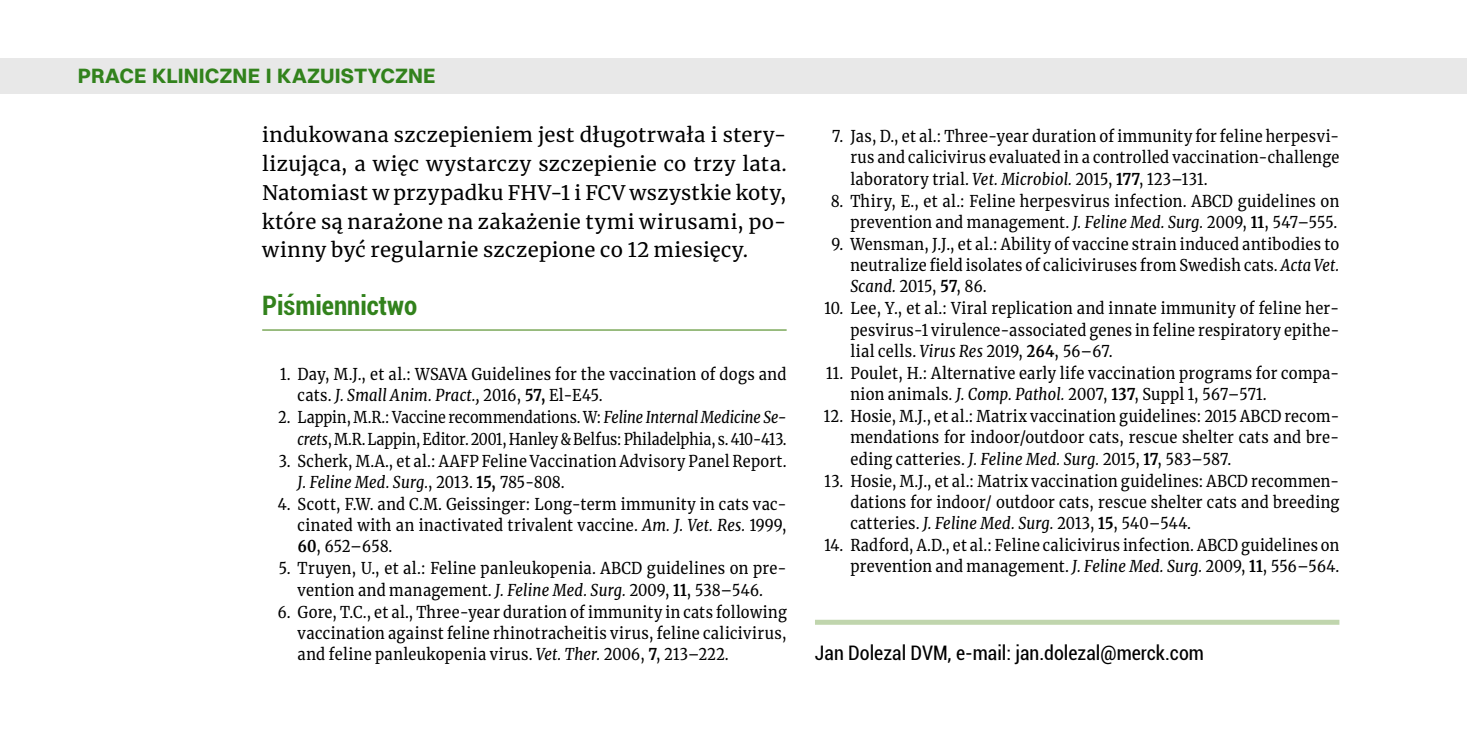
<style>
.page{position:relative;width:1467px;height:740px;background:#fff}
.page>*{position:absolute;margin:0;border:0;box-sizing:border-box;transform-origin:0 0}
.t1{font:700 condensed 26.75px "Roboto";color:#32821c}
.t2{font:700 21px "Switzer";letter-spacing:.005em;color:#32821c}
.t3{font:20px/28.8px "Merriweather";letter-spacing:.02em;color:#000;text-align:justify}
.t4{font:condensed 20px "Roboto";color:#000}
.t5{font:16.25px/21.2px "Merriweather";letter-spacing:.02em;color:#000;text-align:justify;scale:.9 1}
.t6{font:16.25px/21.2px "Merriweather";letter-spacing:.02em;color:#000;text-align:justify;scale:.89 1}
.t7{font:16.25px/21.2px "Merriweather";color:#000;text-align:right;scale:.87 1}
.s1{font-style:italic}
.s2{font-weight:700}
</style>
<div class="page">
<hr style="left:262px;top:329px;width:525px;height:2px;background:#96ba7b">
<div style="left:815px;top:619px;width:524px;height:5px;background:#c0d5ad"></div>
<div style="left:0;top:58px;width:1467px;height:35px;background:#e8e8e8"></div>
<p class="t2" style="left:78px;top:62px;width:359px">PRACE KLINICZNE I KAZUISTYCZNE</p>
<p class="t3" style="left:262px;top:120px;width:526px">indukowana szczepieniem jest długotrwała i stery&shy;lizująca, a więc wystarczy szczepienie co trzy lata.<br>Natomiast w przypadku FHV-1 i FCV wszystkie koty, które są narażone na zakażenie tymi wirusami, po&shy;winny być regularnie szczepione co 12 miesięcy.</p>
<h1 class="t1" style="left:262px;top:286px;width:157px">Piśmiennictwo</h1>
<p class="t5" style="left:298px;top:363px;width:545px;text-indent:-18px">1. Day, M.J., et al.: WSAVA Guidelines for the vaccination of dogs and cats. <span class="s1">J. Small Anim. Pract.,</span> 2016, <span class="s2">57,</span> El-E45.</p>
<p class="t7" style="left:278px;top:406px;width:586px">2. Lappin, M.R.: Vaccine recommendations. W: <span class="s1">Feline Internal Medicine Se&shy;crets</span>, M.R. Lappin, Editor. 2001, Hanley &amp; Belfus: Philadelphia, s. 410-413.</p>
<p class="t6" style="left:298px;top:449px;width:551px;text-indent:-19px">3. Scherk, M.A., et al.: AAFP Feline Vaccination Advisory Panel Report.<br><span class="s1">J. Feline Med. Surg.</span>, 2013. <span class="s2">15,</span> 785-808.</p>
<p class="t5" style="left:298px;top:492px;width:545px;text-indent:-20px">4. Scott, F.W. and C.M. Geissinger: Long-term immunity in cats vac&shy;cinated with an inactivated trivalent vaccine. <span class="s1">Am. J. Vet. Res.</span> 1999, <span class="s2">60</span>, 652–658.</p>
<p class="t5" style="left:278px;top:557px;width:566px;text-align:center">5. Truyen, U., et al.: Feline panleukopenia. ABCD guidelines on pre&shy;vention and management. <span class="s1">J. Feline Med. Surg.</span> 2009, <span class="s2">11</span>, 538–546.</p>
<p class="t6" style="left:298px;top:600px;width:551px;text-indent:-20px">6. Gore, T.C., et al., Three-year duration of immunity in cats following vaccination against feline rhinotracheitis virus, feline calicivirus, and feline panleukopenia virus. <span class="s1">Vet. Ther.</span> 2006, <span class="s2">7</span>, 213–222.</p>
<p class="t5" style="left:850px;top:125px;width:545px;text-indent:-18px">7. Jas, D., et al.: Three-year duration of immunity for feline herpesvi&shy;rus and calicivirus evaluated in a controlled vaccination-challenge laboratory trial. <span class="s1">Vet. Microbiol.</span> 2015, <span class="s2">177</span>, 123–131.</p>
<p class="t5" style="left:831px;top:189px;width:567px;text-align:right">8. Thiry, E., et al.: Feline herpesvirus infection. ABCD guidelines on prevention and management. <span class="s1">J. Feline Med. Surg.</span> 2009, <span class="s2">11</span>, 547–555.</p>
<p class="t5" style="left:850px;top:233px;width:545px;text-indent:-19px">9. Wensman, J.J., et al.: Ability of vaccine strain induced antibodies to neutralize field isolates of caliciviruses from Swedish cats. <span class="s1">Acta Vet.<br>Scand.</span> 2015, <span class="s2">57</span>, 86.</p>
<p class="t5" style="left:850px;top:297px;width:545px;text-indent:-26px">10. Lee, Y., et al.: Viral replication and innate immunity of feline her&shy;pesvirus-1 virulence-associated genes in feline respiratory epithe&shy;lial cells. <span class="s1">Virus Res</span> 2019, <span class="s2">264</span>, 56–67.</p>
<p class="t5" style="left:850px;top:362px;width:545px;text-indent:-24px">11. Poulet, H.: Alternative early life vaccination programs for compa&shy;nion animals<span class="s1">. J. Comp. Pathol.</span> 2007, <span class="s2">137</span>, Suppl 1, 567–571.</p>
<p class="t6" style="left:850px;top:405px;width:551px;text-indent:-27px">12. Hosie, M.J., et al.: Matrix vaccination guidelines: 2015 ABCD recom&shy;mendations for indoor/outdoor cats, rescue shelter cats and bre&shy;eding catteries. <span class="s1">J. Feline Med. Surg.</span> 2015, <span class="s2">17</span>, 583–587.</p>
<p class="t5" style="left:850px;top:469px;width:545px;text-indent:-26px">13. Hosie, M.J., et al.: Matrix vaccination guidelines: ABCD recommen&shy;dations for indoor/ outdoor cats, rescue shelter cats and breeding catteries. <span class="s1">J. Feline Med. Surg.</span> 2013, <span class="s2">15</span>, 540–544.</p>
<p class="t6" style="left:824px;top:534px;width:580px;text-align:right">14. Radford, A.D., et al.: Feline calicivirus infection. ABCD guidelines on prevention and management. <span class="s1">J. Feline Med. Surg.</span> 2009, <span class="s2">11</span>, 556–564.</p>
<p class="t4" style="left:815px;top:639px;width:390px">Jan Dolezal DVM, e-mail: jan.dolezal@merck.com</p>
</div>
